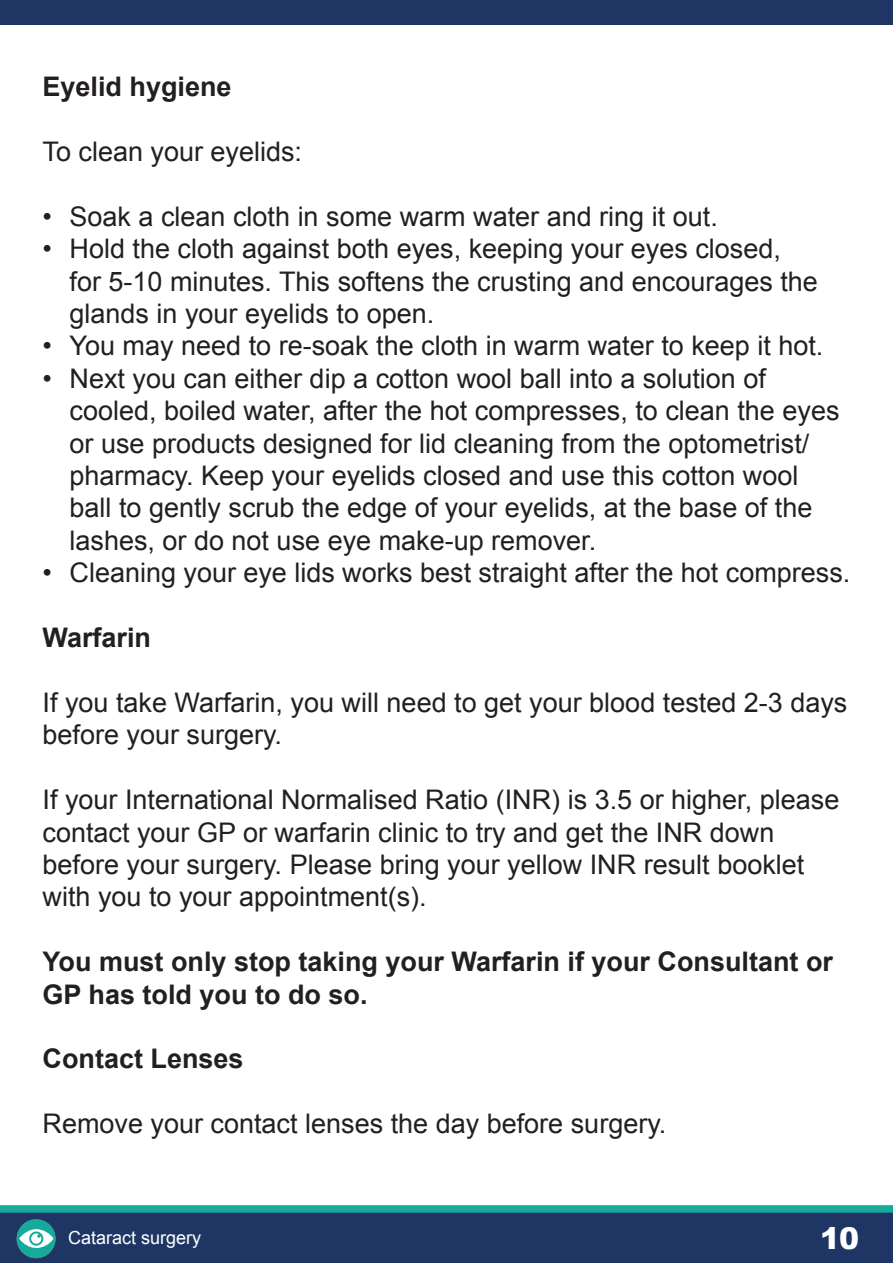
<style>
.page{position:relative;width:893px;height:1263px;background:#fff}
.page>*{position:absolute;margin:0;border:0;box-sizing:border-box;transform-origin:0 0}
.t1{font:900 30px "Arial";color:#fff}
.t2{font:27px/32.4px "Arial";color:#231f20}
.t3{font:700 27px/32.4px "Arial";color:#231f20}
.t4{font:18px "Arial";color:#fff}
</style>
<div class="page">
<div style="left:0;top:0;width:893px;height:25px;background:#1f3664"></div>
<div style="left:0;top:1208px;width:893px;height:55px;background:#1f3664"></div>
<div style="left:0;top:1205px;width:893px;height:8px;background:#16aa9b"></div>
<div style="left:17px;top:1219px;width:39px;height:39px;background:#16aa9b;border-radius:50%"></div>
<svg style="left:19px;top:1229px;width:34px;height:19px"></svg>
<p class="t3" style="left:43px;top:71px;width:191px">Eyelid hygiene</p>
<p class="t2" style="left:43px;top:136px;width:261px">To clean your eyelids:</p>
<p class="t2" style="left:43px;top:200px;width:677px">• Soak a clean cloth in some warm water and ring it out.</p>
<p class="t2" style="left:70px;top:233px;width:750px;text-indent:-27px">• Hold the cloth against both eyes, keeping your eyes closed, for 5-10 minutes. This softens the crusting and encourages the glands in your eyelids to open.</p>
<p class="t2" style="left:43px;top:330px;width:782px">• You may need to re-soak the cloth in warm water to keep it hot.</p>
<p class="t2" style="left:70px;top:362px;width:771px;text-indent:-27px">• Next you can either dip a cotton wool ball into a solution of cooled, boiled water, after the hot compresses, to clean the eyes or use products designed for lid cleaning from the optometrist/ pharmacy. Keep your eyelids closed and use this cotton wool ball to gently scrub the edge of your eyelids, at the base of the lashes, or do not use eye make-up remover.</p>
<p class="t2" style="left:43px;top:557px;width:809px">• Cleaning your eye lids works best straight after the hot compress.</p>
<p class="t3" style="left:43px;top:622px;width:110px">Warfarin</p>
<p class="t2" style="left:43px;top:686px;width:806px">If you take Warfarin, you will need to get your blood tested 2-3 days before your surgery.</p>
<p class="t2" style="left:43px;top:784px;width:798px">If your International Normalised Ratio (INR) is 3.5 or higher, please contact your GP or warfarin clinic to try and get the INR down before your surgery. Please bring your yellow INR result booklet with you to your appointment(s).</p>
<p class="t3" style="left:43px;top:946px;width:792px">You must only stop taking your Warfarin if your Consultant or<br>GP has told you to do so.</p>
<p class="t3" style="left:43px;top:1043px;width:203px">Contact Lenses</p>
<p class="t2" style="left:43px;top:1108px;width:625px">Remove your contact lenses the day before surgery.</p>
<p class="t4" style="left:68px;top:1226px;width:135px">Cataract surgery</p>
<p class="t1" style="left:820px;top:1216px;width:41px">10</p>
</div>
